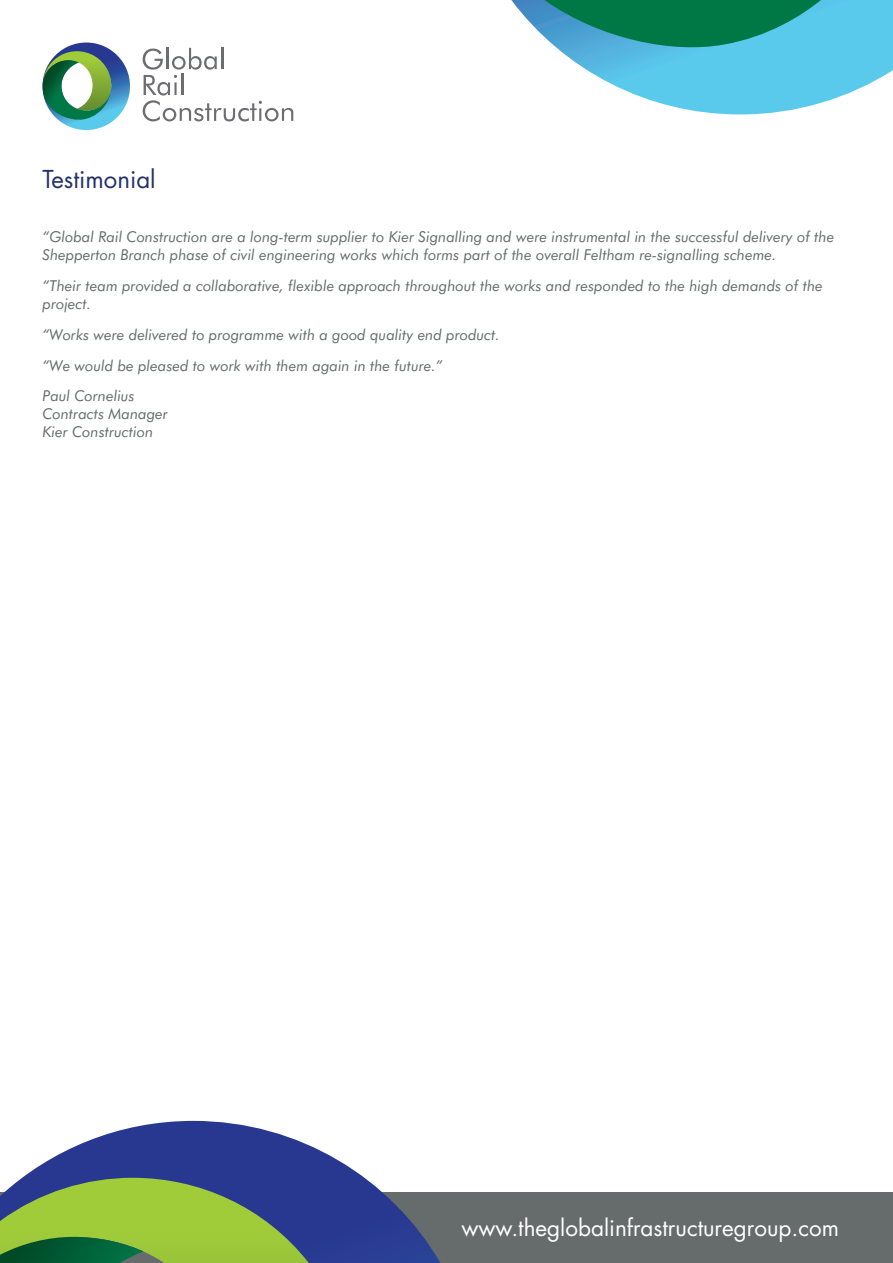
<style>
.page{position:relative;width:893px;height:1263px;background:#fff}
.page>*{position:absolute;margin:0;border:0;box-sizing:border-box;transform-origin:0 0}
.t1{font:24px "Futura";color:#233167}
.t2{font:22.5px "Futura";color:#fff}
.t3{font:italic 15px/18px "Futura BT";color:#666c6b}
</style>
<div class="page">
<div style="left:0;top:1193px;width:893px;height:70px;background:#666c6b"></div>
<svg style="left:22px;top:1121px;width:418px;height:142px"></svg>
<svg style="left:0;top:1178px;width:309px;height:85px;background:#729c4f"></svg>
<svg style="left:511px;top:0;width:382px;height:114px"></svg>
<svg style="left:143px;top:48px;width:150px;height:73px"></svg>
<svg style="left:43px;top:43px;width:87px;height:87px"></svg>
<h1 class="t1" style="left:43px;top:162px;width:115px">Testimonial</h1>
<p class="t3" style="left:43px;top:228px;width:793px">“Global Rail Construction are a long-term supplier to Kier Signalling and were instrumental in the successful delivery of the<br>Shepperton Branch phase of civil engineering works which forms part of the overall Feltham re-signalling scheme.</p>
<p class="t3" style="left:43px;top:277px;width:782px">“Their team provided a collaborative, flexible approach throughout the works and responded to the high demands of the project.</p>
<p class="t3" style="left:43px;top:319px;width:459px;line-height:30.8px">“Works were delivered to programme with a good quality end product. “We would be pleased to work with them again in the future.”<br>Paul Cornelius</p>
<p class="t3" style="left:43px;top:405px;width:127px">Contracts Manager<br>Kier Construction</p>
<h2 class="t2" style="left:461px;top:1212px;width:379px">www.theglobalinfrastructuregroup.com</h2>
</div>
